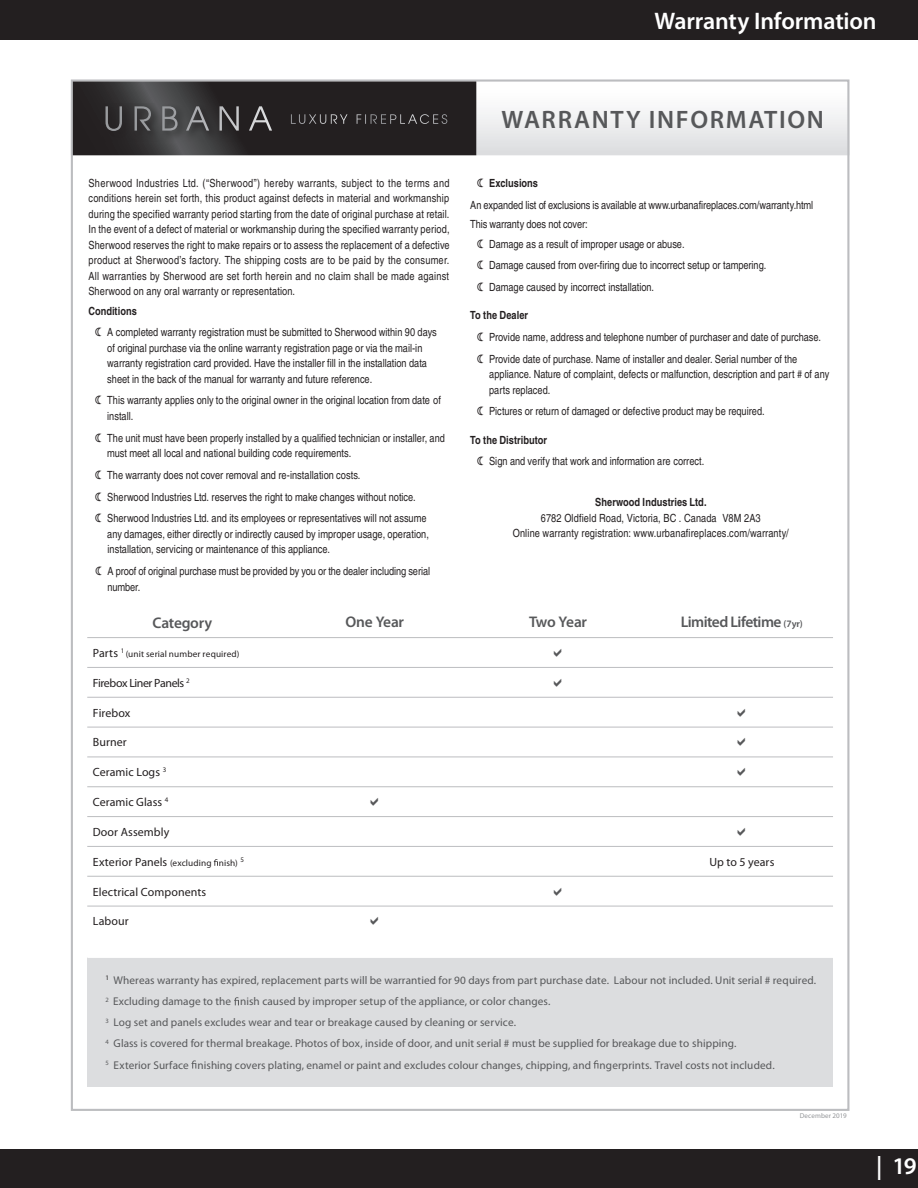
<style>
.page{position:relative;width:918px;height:1188px;background:#fff}
.page>*{position:absolute;margin:0;border:0;box-sizing:border-box;transform-origin:0 0}
.t1{font:600 25.35px "Myriad Pro";letter-spacing:.065em;color:#57585a}
._0-Page_Title_FIRST_PAGE_OF_A_CATEGORY{font:600 24px "Myriad Pro";letter-spacing:-.01em;color:#fff}
.t2{font:600 15.45px "Myriad Pro";letter-spacing:-.03em;color:#57585a}
.t3{font:12px "Myriad Pro";letter-spacing:.005em;color:#231f20}
.t4{font:12px "Myriad Pro";letter-spacing:-.035em;color:#231f20}
.t5{font:condensed 11.25px/15.5px "Helvetica";color:#231f20}
.t6{font:11.25px/21px "Myriad Pro";letter-spacing:.005em;color:#57585a}
.t7{font:9.15px "Myriad Pro";letter-spacing:.015em;color:#231f20}
.t8{font:7.05px "Myriad Pro";letter-spacing:.015em;color:#939598}
.s1{font-weight:700}
.s2{font-size:9.9px}
.s3{font-size:12px}
</style>
<div class="page">
<div style="left:0;top:0;width:918px;height:40px;background:#231f20"></div>
<div style="left:0;top:1149px;width:918px;height:39px;background:#231f20"></div>
<svg style="left:476px;top:82px;width:370px;height:73px"></svg>
<svg style="left:73px;top:82px;width:403px;height:73px;background:#2f2d2e"></svg>
<div style="left:87px;top:957px;width:746px;height:130px;background:#dcdddf"></div>
<hr style="left:87px;top:957px;width:196px;height:1px;background:#fff">
<hr style="left:283px;top:957px;width:183px;height:1px;background:#fff">
<hr style="left:466px;top:957px;width:184px;height:1px;background:#fff">
<hr style="left:650px;top:957px;width:183px;height:1px;background:#fff">
<hr style="left:87px;top:637px;width:196px;height:1px;background:#bcbdc0">
<hr style="left:283px;top:637px;width:183px;height:1px;background:#bcbdc0">
<hr style="left:466px;top:637px;width:184px;height:1px;background:#bcbdc0">
<hr style="left:650px;top:637px;width:183px;height:1px;background:#bcbdc0">
<hr style="left:87px;top:667px;width:196px;height:1px;background:#bcbdc0">
<hr style="left:283px;top:667px;width:183px;height:1px;background:#bcbdc0">
<hr style="left:466px;top:667px;width:184px;height:1px;background:#bcbdc0">
<hr style="left:650px;top:667px;width:183px;height:1px;background:#bcbdc0">
<hr style="left:87px;top:697px;width:196px;height:1px;background:#bcbdc0">
<hr style="left:283px;top:697px;width:183px;height:1px;background:#bcbdc0">
<hr style="left:466px;top:697px;width:184px;height:1px;background:#bcbdc0">
<hr style="left:650px;top:697px;width:183px;height:1px;background:#bcbdc0">
<hr style="left:87px;top:727px;width:196px;height:1px;background:#bcbdc0">
<hr style="left:283px;top:727px;width:183px;height:1px;background:#bcbdc0">
<hr style="left:466px;top:727px;width:184px;height:1px;background:#bcbdc0">
<hr style="left:650px;top:727px;width:183px;height:1px;background:#bcbdc0">
<hr style="left:87px;top:757px;width:196px;height:1px;background:#bcbdc0">
<hr style="left:283px;top:757px;width:183px;height:1px;background:#bcbdc0">
<hr style="left:466px;top:757px;width:184px;height:1px;background:#bcbdc0">
<hr style="left:650px;top:757px;width:183px;height:1px;background:#bcbdc0">
<hr style="left:87px;top:786px;width:196px;height:1px;background:#bcbdc0">
<hr style="left:283px;top:786px;width:183px;height:1px;background:#bcbdc0">
<hr style="left:466px;top:786px;width:184px;height:1px;background:#bcbdc0">
<hr style="left:650px;top:786px;width:183px;height:1px;background:#bcbdc0">
<hr style="left:87px;top:816px;width:196px;height:1px;background:#bcbdc0">
<hr style="left:283px;top:816px;width:183px;height:1px;background:#bcbdc0">
<hr style="left:466px;top:816px;width:184px;height:1px;background:#bcbdc0">
<hr style="left:650px;top:816px;width:183px;height:1px;background:#bcbdc0">
<hr style="left:87px;top:846px;width:196px;height:1px;background:#bcbdc0">
<hr style="left:283px;top:846px;width:183px;height:1px;background:#bcbdc0">
<hr style="left:466px;top:846px;width:184px;height:1px;background:#bcbdc0">
<hr style="left:650px;top:846px;width:183px;height:1px;background:#bcbdc0">
<hr style="left:87px;top:876px;width:196px;height:1px;background:#bcbdc0">
<hr style="left:283px;top:876px;width:183px;height:1px;background:#bcbdc0">
<hr style="left:466px;top:876px;width:184px;height:1px;background:#bcbdc0">
<hr style="left:650px;top:876px;width:183px;height:1px;background:#bcbdc0">
<hr style="left:87px;top:906px;width:196px;height:1px;background:#bcbdc0">
<hr style="left:283px;top:906px;width:183px;height:1px;background:#bcbdc0">
<hr style="left:466px;top:906px;width:184px;height:1px;background:#bcbdc0">
<hr style="left:650px;top:906px;width:183px;height:1px;background:#bcbdc0">
<svg style="left:214px;top:859px;width:4px;height:7px"></svg>
<svg style="left:234px;top:997px;width:5px;height:8px"></svg>
<svg style="left:191px;top:1060px;width:5px;height:9px"></svg>
<svg style="left:594px;top:1060px;width:4px;height:9px"></svg>
<p class="_0-Page_Title_FIRST_PAGE_OF_A_CATEGORY" style="left:654px;top:5px;width:224px">Warranty Information</p>
<p class="t5" style="left:88px;top:175px;width:363px;text-align:justify">Sherwood Industries Ltd. (“Sherwood”) hereby warrants, subject to the terms and conditions herein set forth, this product against defects in material and workmanship during the specified warranty period starting from the date of original purchase at retail.<br>In the event of a defect of material or workmanship during the specified warranty period, Sherwood reserves the right to make repairs or to assess the replacement of a defective product at Sherwood’s factory. The shipping costs are to be paid by the consumer.<br>All warranties by Sherwood are set forth herein and no claim shall be made against Sherwood on any oral warranty or representation.</p>
<p class="t5" style="left:107px;top:299px;width:331px;line-height:21.8px;text-indent:-19px"><span class="s1">Conditions<br></span>A completed warranty registration must be submitted to Sherwood within 90 days</p>
<p class="t5" style="left:107px;top:340px;width:321px">of original purchase via the online warrant y registration page or via the mail-in warranty registration card provided. Have the installer fill in the installation data sheet in the back of the manual for warranty and future reference.</p>
<p class="t5" style="left:107px;top:393px;width:335px">This warranty applies only to the original owner in the original location from date of install.</p>
<p class="t5" style="left:107px;top:430px;width:339px">The unit must have been properly installed by a qualified technician or installer, and must meet all local and national building code requirements.</p>
<p class="t5" style="left:107px;top:464px;width:321px;line-height:21.8px">The warranty does not cover removal and re-installation costs.<br>Sherwood Industries Ltd. reserves the right to make changes without notice.<br>Sherwood Industries Ltd. and its employees or representatives will not assume</p>
<p class="t5" style="left:107px;top:526px;width:323px">any damages, either directly or indirectly caused by improper usage, operation, installation, servicing or maintenance of this appliance.</p>
<p class="t5" style="left:107px;top:563px;width:324px">A proof of original purchase must be provided by you or the dealer including serial number.</p>
<p class="t1" style="left:502px;top:104px;width:324px">WARRANTY INFORMATION</p>
<p class="t5" style="left:470px;top:172px;width:344px;line-height:21.8px;text-indent:19px"><span class="s1">Exclusions<br></span>An expanded list of exclusions is available at www.urbanafireplaces.com/warranty.html</p>
<p class="t5" style="left:489px;top:214px;width:197px;line-height:19.5px;text-indent:-19px">This warranty does not cover:<br>Damage as a result of improper usage or abuse.</p>
<p class="t5" style="left:489px;top:254px;width:279px;line-height:21.8px">Damage caused from over-firing due to incorrect setup or tampering.<br>Damage caused by incorrect installation.</p>
<p class="t5" style="left:489px;top:304px;width:334px;line-height:21.8px;text-indent:-19px"><span class="s1">To the Dealer<br></span>Provide name, address and telephone number of purchaser and date of purchase.<br>Provide date of purchase. Name of installer and dealer. Serial number of the</p>
<p class="t5" style="left:489px;top:366px;width:342px">appliance. Nature of complaint, defects or malfunction, description and part # of any parts replaced.</p>
<p class="t5" style="left:489px;top:404px;width:277px">Pictures or return of damaged or defective product may be required.</p>
<p class="t5" style="left:489px;top:428px;width:217px;line-height:21.8px;text-indent:-19px"><span class="s1">To the Distributor<br></span>Sign and verify that work and information are correct.</p>
<p class="t5" style="left:513px;top:494px;width:278px;text-align:center"><span class="s1">Sherwood Industries Ltd.<br></span>6782 Oldfield Road, Victoria, BC . Canada V8M 2A3<br>Online warranty registration: www.urbanafireplaces.com/warranty/</p>
<p class="t2" style="left:153px;top:613px;width:61px">Category</p>
<p class="t2" style="left:346px;top:612px;width:60px">One Year</p>
<p class="t2" style="left:529px;top:612px;width:59px">Two Year</p>
<p class="t2" style="left:681px;top:612px;width:123px">Limited Lifetime <span class="s2">(7yr)</span></p>
<p class="t7" style="left:93px;top:648px;width:148px"><span class="s3">Parts</span> <sup>1</sup> (unit serial number required)</p>
<p class="t4" style="left:93px;top:675px;width:98px">Firebox Liner Panels <sup>2</sup></p>
<p class="t3" style="left:93px;top:705px;width:39px">Firebox</p>
<p class="t3" style="left:93px;top:735px;width:35px">Burner</p>
<p class="t3" style="left:93px;top:765px;width:75px">Ceramic Logs <sup>3</sup></p>
<p class="t3" style="left:93px;top:795px;width:77px">Ceramic Glass <sup>4</sup></p>
<p class="t3" style="left:93px;top:825px;width:78px">Door Assembly</p>
<p class="t7" style="left:93px;top:857px;width:153px"><span class="s3">Exterior Panels</span> (excluding nish) <sup>5</sup></p>
<p class="t3" style="left:709px;top:854px;width:66px">Up to 5 years</p>
<p class="t3" style="left:93px;top:884px;width:115px">Electrical Components</p>
<p class="t3" style="left:93px;top:914px;width:37px">Labour</p>
<p class="t6" style="left:106px;top:970px;width:712px"><sup>1</sup> Whereas warranty has expired, replacement parts will be warrantied for 90 days from part purchase date. Labour not included. Unit serial # required.<br><sup>2</sup> Excluding damage to the nish caused by improper setup of the appliance, or color changes.<br><sup>3</sup> Log set and panels excludes wear and tear or breakage caused by cleaning or service.<br><sup>4</sup> Glass is covered for thermal breakage. Photos of box, inside of door, and unit serial # must be supplied for breakage due to shipping.<br><sup>5</sup> Exterior Surface nishing covers plating, enamel or paint and excludes colour changes, chipping, and ngerprints. Travel costs not included.</p>
<p class="t8" style="left:800px;top:1111px;width:48px">December 2019</p>
<h2 class="_0-Page_Title_FIRST_PAGE_OF_A_CATEGORY" style="left:876px;top:1151px;width:42px">| 19</h2>
</div>
